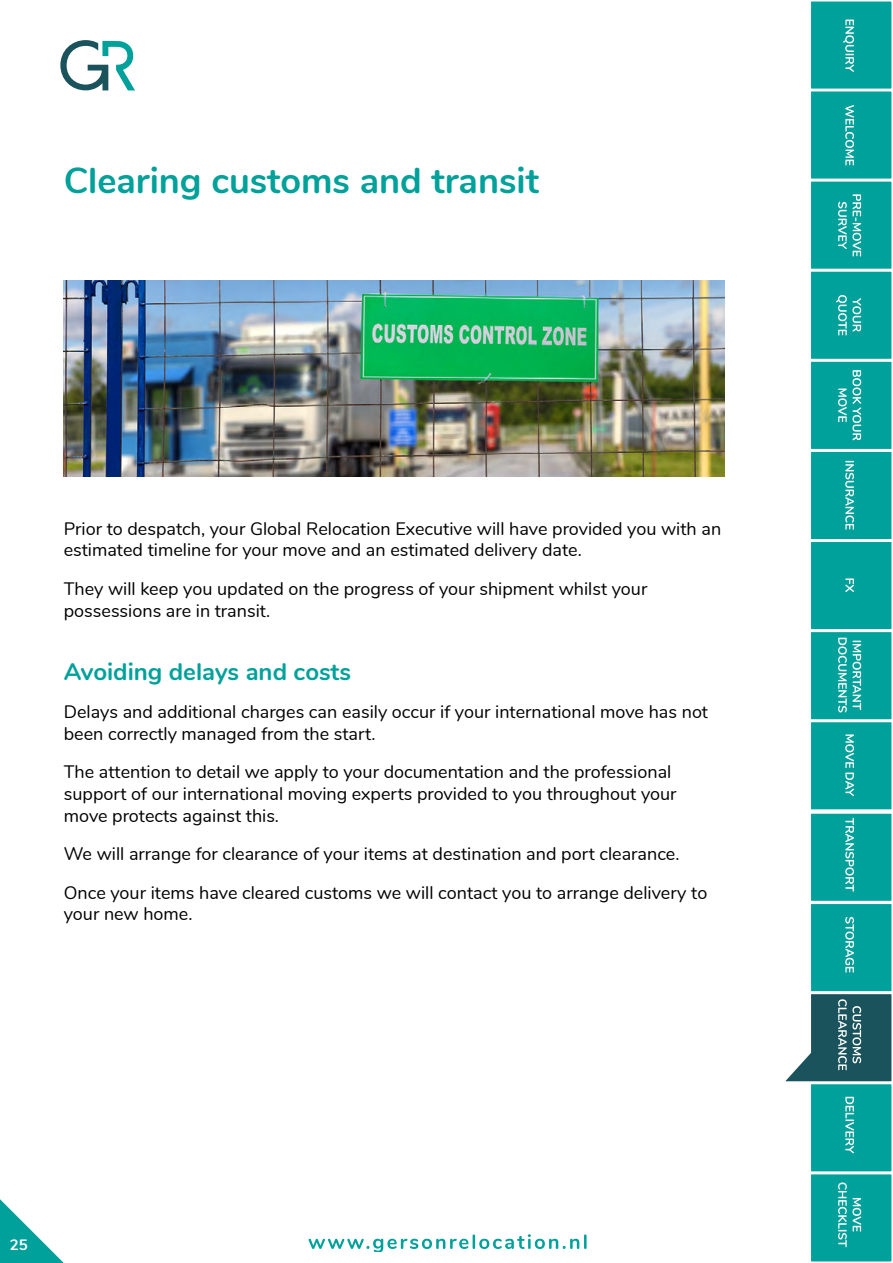
<style>
.page{position:relative;width:893px;height:1263px;background:#fff}
.page>*{position:absolute;margin:0;border:0;box-sizing:border-box;transform-origin:0 0}
.t1{font:700 36px "Nunito";color:#00a19a}
.t2{font:700 24px "Nunito";color:#00a19a}
.t3{font:18px/21.6px "Nunito";color:#000}
.t4{font:700 15px "Nunito";color:#fff}
</style>
<div class="page">
<svg style="left:309px;top:1234px;width:278px;height:17px"></svg>
<svg style="left:60px;top:40px;width:75px;height:50px"></svg>
<svg style="left:0;top:1199px;width:64px;height:64px"></svg>
<div style="left:810px;top:91px;width:82px;height:88px;background:#00a19a"></div>
<div style="left:809px;top:90px;width:84px;height:90px;border:2px solid #fff"></div>
<div style="left:810px;top:181px;width:82px;height:88px;background:#00a19a"></div>
<div style="left:809px;top:180px;width:84px;height:90px;border:2px solid #fff"></div>
<div style="left:810px;top:271px;width:82px;height:89px;background:#00a19a"></div>
<div style="left:809px;top:270px;width:84px;height:90px;border:2px solid #fff"></div>
<div style="left:810px;top:361px;width:82px;height:89px;background:#00a19a"></div>
<div style="left:809px;top:360px;width:84px;height:90px;border:2px solid #fff"></div>
<div style="left:810px;top:451px;width:82px;height:89px;background:#00a19a"></div>
<div style="left:809px;top:450px;width:84px;height:90px;border:2px solid #fff"></div>
<div style="left:810px;top:541px;width:82px;height:89px;background:#00a19a"></div>
<div style="left:809px;top:540px;width:84px;height:91px;border:2px solid #fff"></div>
<div style="left:810px;top:631px;width:82px;height:89px;background:#00a19a"></div>
<div style="left:809px;top:631px;width:84px;height:90px;border:2px solid #fff"></div>
<div style="left:810px;top:1173px;width:82px;height:89px;background:#00a19a"></div>
<div style="left:809px;top:1173px;width:84px;height:90px;border:2px solid #fff"></div>
<div style="left:810px;top:1083px;width:82px;height:89px;background:#00a19a"></div>
<div style="left:809px;top:1083px;width:84px;height:90px;border:2px solid #fff"></div>
<div style="left:810px;top:903px;width:82px;height:89px;background:#00a19a"></div>
<div style="left:809px;top:902px;width:84px;height:91px;border:2px solid #fff"></div>
<div style="left:810px;top:813px;width:82px;height:88px;background:#00a19a"></div>
<div style="left:809px;top:812px;width:84px;height:90px;border:2px solid #fff"></div>
<div style="left:810px;top:721px;width:82px;height:89px;background:#00a19a"></div>
<div style="left:809px;top:721px;width:84px;height:90px;border:2px solid #fff"></div>
<div style="left:810px;top:1px;width:82px;height:88px;background:#00a19a"></div>
<div style="left:809px;top:0;width:84px;height:90px;border:2px solid #fff"></div>
<svg style="left:838px;top:1182px;width:23px;height:65px"></svg>
<svg style="left:845px;top:1097px;width:9px;height:56px"></svg>
<svg style="left:785px;top:992px;width:108px;height:92px"></svg>
<svg style="left:845px;top:917px;width:9px;height:56px"></svg>
<svg style="left:845px;top:818px;width:9px;height:74px"></svg>
<svg style="left:845px;top:734px;width:9px;height:62px"></svg>
<svg style="left:838px;top:638px;width:23px;height:74px"></svg>
<svg style="left:845px;top:578px;width:9px;height:14px"></svg>
<svg style="left:845px;top:461px;width:9px;height:69px"></svg>
<svg style="left:838px;top:370px;width:23px;height:70px"></svg>
<svg style="left:836px;top:295px;width:25px;height:40px"></svg>
<svg style="left:838px;top:194px;width:23px;height:62px"></svg>
<svg style="left:845px;top:105px;width:9px;height:60px"></svg>
<svg style="left:843px;top:20px;width:11px;height:52px"></svg>
<img style="left:64px;top:281px;width:660px;height:195px">
<h1 class="t1" style="left:64px;top:153px;width:477px">Clearing customs and transit</h1>
<p class="t3" style="left:64px;top:517px;width:659px">Prior to despatch, your Global Relocation Executive will have provided you with an estimated timeline for your move and an estimated delivery date.</p>
<p class="t3" style="left:64px;top:577px;width:585px">They will keep you updated on the progress of your shipment whilst your possessions are in transit.</p>
<h2 class="t2" style="left:64px;top:653px;width:289px">Avoiding delays and costs</h2>
<p class="t3" style="left:64px;top:700px;width:646px">Delays and additional charges can easily occur if your international move has not been correctly managed from the start.</p>
<p class="t3" style="left:64px;top:760px;width:614px">The attention to detail we apply to your documentation and the professional support of our international moving experts provided to you throughout your move protects against this.</p>
<p class="t3" style="left:64px;top:834px;width:645px;line-height:38.5px">We will arrange for clearance of your items at destination and port clearance.<br>Once your items have cleared customs we will contact you to arrange delivery to</p>
<p class="t3" style="left:64px;top:902px;width:130px">your new home.</p>
<p class="t4" style="left:10px;top:1234px;width:20px">25</p>
</div>
